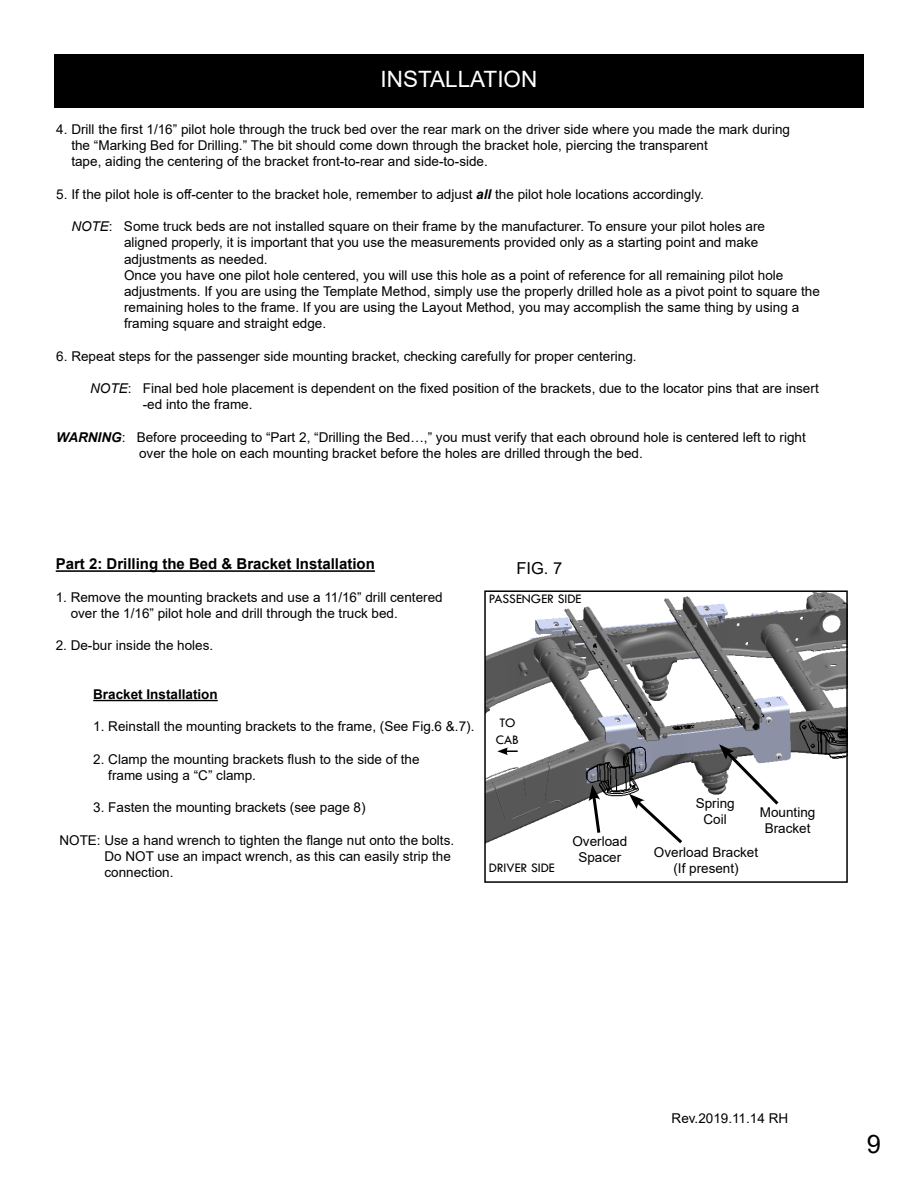
<style>
.page{position:relative;width:918px;height:1188px;background:#fff}
.page>*{position:absolute;margin:0;border:0;box-sizing:border-box;transform-origin:0 0}
.t1{font:25.5px "Arial";color:#000}
.t2{font:22.5px "Arial";color:#fff}
.t3{font:16.5px "Arial";color:#000}
.t4{font:700 15px "Arial";color:#000}
.t5{font:13.5px/16.2px "Arial";color:#000}
.t6{font:13.5px/16.2px "Tw Cen";color:#000}
.t7{font:700 13.5px "Arial";color:#000}
.s1{font-weight:700;font-style:italic}
.s2{font-style:italic}
</style>
<div class="page">
<div style="left:54px;top:54px;width:810px;height:54px;background:#000"></div>
<hr style="left:56px;top:570px;width:319px;height:2px;background:#000">
<hr style="left:93px;top:700px;width:125px;height:1px;background:#000">
<img style="left:487px;top:593px;width:358px;height:250px">
<div style="left:484px;top:590px;width:364px;height:293px;border:2px solid #000"></div>
<svg style="left:629px;top:794px;width:56px;height:50px"></svg>
<svg style="left:719px;top:744px;width:63px;height:64px"></svg>
<svg style="left:589px;top:785px;width:13px;height:51px"></svg>
<svg style="left:497px;top:747px;width:21px;height:8px"></svg>
<h2 class="t2" style="left:381px;top:63px;width:158px">INSTALLATION</h2>
<p class="t5" style="left:71px;top:121px;width:720px;text-indent:-15px">4. Drill the first 1/16” pilot hole through the truck bed over the rear mark on the driver side where you made the mark during the “Marking Bed for Drilling.” The bit should come down through the bracket hole, piercing the transparent<br>tape, aiding the centering of the bracket front-to-rear and side-to-side.</p>
<p class="t5" style="left:56px;top:186px;width:649px">5. If the pilot hole is off-center to the bracket hole, remember to adjust <span class="s1">all</span> the pilot hole locations accordingly.</p>
<p class="t5" style="left:124px;top:218px;width:697px;text-indent:-53px"><span class="s2">NOTE</span>: Some truck beds are not installed square on their frame by the manufacturer. To ensure your pilot holes are<br>aligned properly, it is important that you use the measurements provided only as a starting point and make adjustments as needed.<br>Once you have one pilot hole centered, you will use this hole as a point of reference for all remaining pilot hole adjustments. If you are using the Template Method, simply use the properly drilled hole as a pivot point to square the remaining holes to the frame. If you are using the Layout Method, you may accomplish the same thing by using a framing square and straight edge.</p>
<p class="t5" style="left:56px;top:348px;width:582px">6. Repeat steps for the passenger side mounting bracket, checking carefully for proper centering.</p>
<p class="t5" style="left:143px;top:380px;width:677px;text-indent:-53px"><span class="s2">NOTE</span>: Final bed hole placement is dependent on the fixed position of the brackets, due to the locator pins that are insert -ed into the frame.</p>
<p class="t5" style="left:139px;top:429px;width:668px;text-indent:-83px"><span class="s1">WARNING</span>: Before proceeding to “Part 2, “Drilling the Bed…,” you must verify that each obround hole is centered left to right over the hole on each mounting bracket before the holes are drilled through the bed.</p>
<p class="t4" style="left:56px;top:554px;width:321px">Part 2: Drilling the Bed &amp; Bracket Installation</p>
<p class="t5" style="left:71px;top:589px;width:373px;text-indent:-15px">1. Remove the mounting brackets and use a 11/16” drill centered over the 1/16” pilot hole and drill through the truck bed.</p>
<p class="t5" style="left:56px;top:638px;width:159px">2. De-bur inside the holes.</p>
<p class="t7" style="left:93px;top:685px;width:126px">Bracket Installation</p>
<p class="t5" style="left:93px;top:719px;width:383px">1. Reinstall the mounting brackets to the frame, (See Fig.6 &amp;.7).</p>
<p class="t5" style="left:108px;top:751px;width:313px;text-indent:-15px">2. Clamp the mounting brackets flush to the side of the frame using a “C” clamp.</p>
<p class="t5" style="left:93px;top:800px;width:274px">3. Fasten the mounting brackets (see page 8)</p>
<p class="t5" style="left:105px;top:832px;width:351px;text-indent:-45px">NOTE: Use a hand wrench to tighten the flange nut onto the bolts.<br>Do NOT use an impact wrench, as this can easily strip the connection.</p>
<p class="t3" style="left:516px;top:557px;width:47px">FIG. 7</p>
<p class="t6" style="left:489px;top:591px;width:94px">PASSENGER SIDE</p>
<p class="t6" style="left:496px;top:715px;width:25px">TO<br>CAB</p>
<p class="t6" style="left:489px;top:860px;width:68px">DRIVER SIDE</p>
<p class="t5" style="left:572px;top:833px;width:56px;text-align:center">Overload<br>Spacer</p>
<p class="t5" style="left:696px;top:795px;width:41px;text-align:center">Spring<br>Coil</p>
<p class="t5" style="left:760px;top:804px;width:57px;text-align:center">Mounting<br>Bracket</p>
<p class="t5" style="left:654px;top:844px;width:106px;text-align:center">Overload Bracket (If present)</p>
<p class="t5" style="left:672px;top:1110px;width:118px">Rev.2019.11.14 RH</p>
<h1 class="t1" style="left:867px;top:1126px;width:16px">9</h1>
</div>
